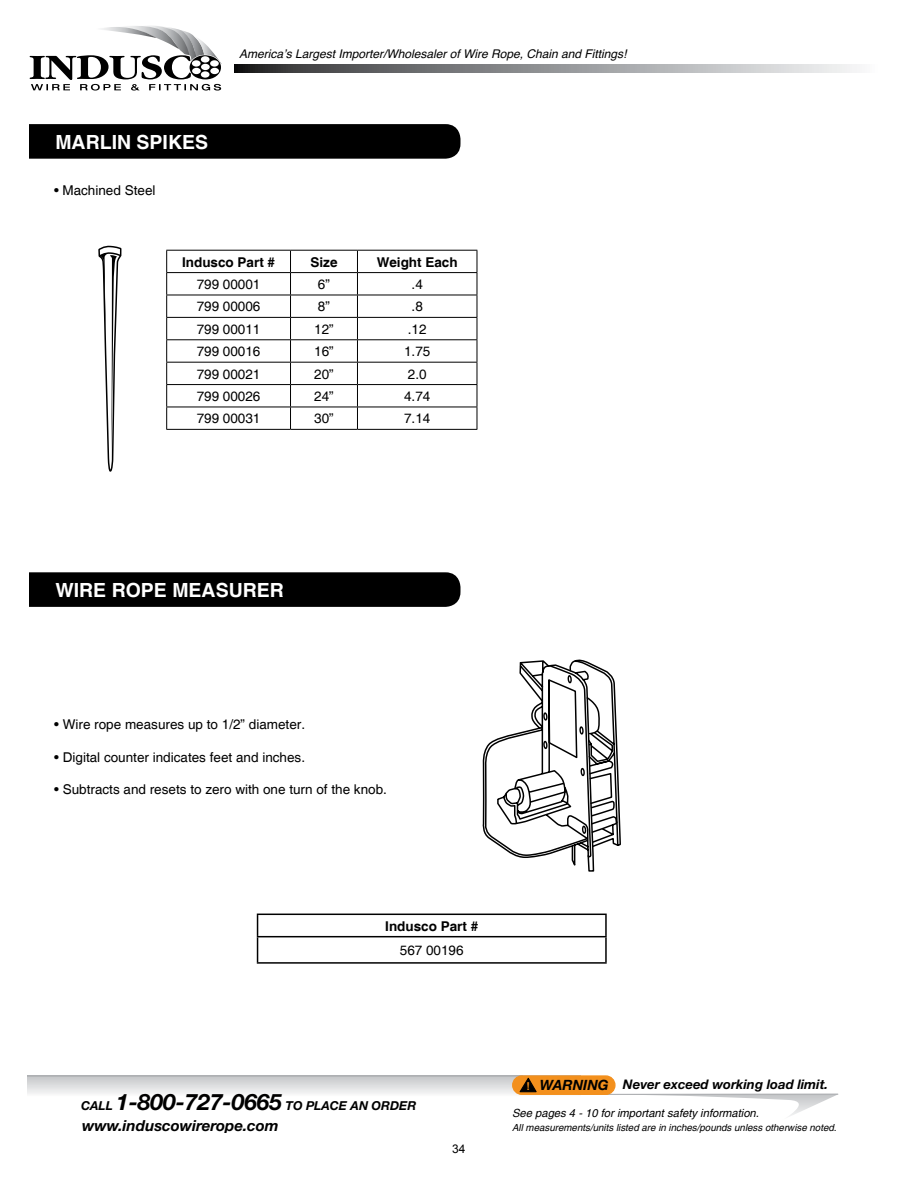
<style>
.page{position:relative;width:918px;height:1188px;background:#fff}
.page>*{position:absolute;margin:0;border:0;box-sizing:border-box;transform-origin:0 0}
.PRODUCT_HEADINGS{font:700 19.5px "Helvetica";color:#fff}
.t1{font:italic 700 15.15px "Helvetica Neue";color:#000}
.t2{font:italic 700 14.25px "Helvetica Neue";color:#000}
.t3{font:13.5px "Helvetica";color:#000}
.t4{font:700 13.5px "Helvetica";color:#000}
.t5{font:italic 700 13.2px "Helvetica Neue";color:#000}
.t6{font:italic 700 12.3px "Helvetica Neue";color:#000}
.t7{font:italic 12px "Helvetica";color:#000}
.t8{font:12px "Arial";color:#000}
.t9{font:italic 11.25px "Helvetica";color:#000}
.t10{font:italic 9.75px "Helvetica";color:#000}
.s1{font-size:22.65px}
.s2{font-family:"Arial";font-style:normal;font-size:10.95px;color:#f3901d}
</style>
<div class="page">
<svg style="left:29px;top:26px;width:193px;height:65px"></svg>
<svg style="left:235px;top:65px;width:622px;height:8px"></svg>
<svg style="left:28px;top:1077px;width:489px;height:17px"></svg>
<svg style="left:652px;top:1094px;width:187px;height:23px"></svg>
<hr style="left:28px;top:1075px;width:495px;height:2px;background:#a5a7aa">
<hr style="left:578px;top:1094px;width:260px;height:1px;background:#a5a7aa">
<div style="left:513px;top:1076px;width:102px;height:18px;background:#f3901d;border-radius:9px"></div>
<div style="left:512px;top:1075px;width:104px;height:20px;border:1px solid #f3901d;border-radius:9px"></div>
<svg style="left:519px;top:1077px;width:18px;height:16px"></svg>
<div style="left:29px;top:572px;width:432px;height:35px;background:#000"></div>
<div style="left:29px;top:124px;width:432px;height:35px;background:#000"></div>
<hr style="left:166px;top:250px;width:125px;height:1px;background:#000">
<hr style="left:291px;top:250px;width:66px;height:1px;background:#000">
<hr style="left:357px;top:250px;width:120px;height:1px;background:#000">
<hr style="left:166px;top:272px;width:125px;height:1px;background:#000">
<hr style="left:291px;top:272px;width:66px;height:1px;background:#000">
<hr style="left:357px;top:272px;width:120px;height:1px;background:#000">
<hr style="left:166px;top:295px;width:125px;height:1px;background:#000">
<hr style="left:291px;top:295px;width:66px;height:1px;background:#000">
<hr style="left:357px;top:295px;width:120px;height:1px;background:#000">
<hr style="left:166px;top:317px;width:125px;height:1px;background:#000">
<hr style="left:291px;top:317px;width:66px;height:1px;background:#000">
<hr style="left:357px;top:317px;width:120px;height:1px;background:#000">
<hr style="left:166px;top:339px;width:125px;height:1px;background:#000">
<hr style="left:291px;top:339px;width:66px;height:1px;background:#000">
<hr style="left:357px;top:339px;width:120px;height:1px;background:#000">
<hr style="left:166px;top:362px;width:125px;height:1px;background:#000">
<hr style="left:291px;top:362px;width:66px;height:1px;background:#000">
<hr style="left:357px;top:362px;width:120px;height:1px;background:#000">
<hr style="left:166px;top:384px;width:125px;height:1px;background:#000">
<hr style="left:291px;top:384px;width:66px;height:1px;background:#000">
<hr style="left:357px;top:384px;width:120px;height:1px;background:#000">
<hr style="left:166px;top:407px;width:125px;height:1px;background:#000">
<svg style="left:166px;top:251px;width:1px;height:178px"></svg>
<hr style="left:291px;top:407px;width:66px;height:1px;background:#000">
<svg style="left:290px;top:251px;width:1px;height:178px"></svg>
<hr style="left:357px;top:407px;width:120px;height:1px;background:#000">
<svg style="left:357px;top:251px;width:1px;height:178px"></svg>
<svg style="left:477px;top:251px;width:1px;height:178px"></svg>
<hr style="left:166px;top:429px;width:125px;height:1px;background:#000">
<hr style="left:291px;top:429px;width:66px;height:1px;background:#000">
<hr style="left:357px;top:429px;width:120px;height:1px;background:#000">
<svg style="left:98px;top:246px;width:24px;height:226px"></svg>
<hr style="left:257px;top:914px;width:350px;height:1px;background:#000">
<hr style="left:605px;top:915px;width:2px;height:21px;background:#000">
<hr style="left:257px;top:936px;width:350px;height:1px;background:#000">
<svg style="left:257px;top:915px;width:1px;height:47px"></svg>
<hr style="left:605px;top:937px;width:2px;height:25px;background:#000">
<hr style="left:257px;top:962px;width:350px;height:2px;background:#000">
<svg style="left:483px;top:660px;width:138px;height:212px"></svg>
<p class="PRODUCT_HEADINGS" style="left:55px;top:130px;width:154px">MARLIN SPIKES</p>
<p class="t3" style="left:54px;top:183px;width:103px">• Machined Steel</p>
<p class="t7" style="left:239px;top:44px;width:389px">America’s Largest Importer/Wholesaler of Wire Rope, Chain and Fittings!</p>
<p class="t4" style="left:182px;top:254px;width:95px">Indusco Part #</p>
<p class="t4" style="left:310px;top:254px;width:29px">Size</p>
<p class="t4" style="left:377px;top:254px;width:83px">Weight Each</p>
<p class="t3" style="left:197px;top:276px;width:65px">799 00001</p>
<p class="t3" style="left:318px;top:276px;width:14px">6”</p>
<p class="t3" style="left:412px;top:276px;width:13px">.4</p>
<p class="t3" style="left:197px;top:299px;width:65px">799 00006</p>
<p class="t3" style="left:318px;top:299px;width:14px">8”</p>
<p class="t3" style="left:412px;top:299px;width:13px">.8</p>
<p class="t3" style="left:197px;top:321px;width:65px">799 00011</p>
<p class="t3" style="left:314px;top:321px;width:21px">12”</p>
<p class="t3" style="left:408px;top:321px;width:20px">.12</p>
<p class="t3" style="left:197px;top:344px;width:65px">799 00016</p>
<p class="t3" style="left:314px;top:344px;width:21px">16”</p>
<p class="t3" style="left:404px;top:344px;width:28px">1.75</p>
<p class="t3" style="left:197px;top:366px;width:65px">799 00021</p>
<p class="t3" style="left:314px;top:366px;width:21px">20”</p>
<p class="t3" style="left:408px;top:366px;width:20px">2.0</p>
<p class="t3" style="left:197px;top:388px;width:65px">799 00026</p>
<p class="t3" style="left:314px;top:388px;width:21px">24”</p>
<p class="t3" style="left:404px;top:388px;width:28px">4.74</p>
<p class="t3" style="left:197px;top:411px;width:65px">799 00031</p>
<p class="t3" style="left:314px;top:411px;width:21px">30”</p>
<p class="t3" style="left:404px;top:411px;width:28px">7.14</p>
<p class="PRODUCT_HEADINGS" style="left:55px;top:579px;width:230px">WIRE ROPE MEASURER</p>
<p class="t3" style="left:54px;top:717px;width:252px">• Wire rope measures up to 1/2” diameter.</p>
<p class="t3" style="left:54px;top:749px;width:252px">• Digital counter indicates feet and inches.</p>
<p class="t3" style="left:54px;top:782px;width:334px">• Subtracts and resets to zero with one turn of the knob.</p>
<p class="t4" style="left:385px;top:918px;width:95px">Indusco Part #</p>
<p class="t3" style="left:400px;top:942px;width:65px">567 00196</p>
<p class="t6" style="left:81px;top:1096px;width:337px">CALL <span class="s1">1-800-727-0665</span> TO PLACE AN ORDER</p>
<p class="t1" style="left:82px;top:1114px;width:198px">www.induscowirerope.com</p>
<p class="t8" style="left:452px;top:1141px;width:15px">34</p>
<p class="t5" style="left:623px;top:1073px;width:207px">Never exceed working load limit.</p>
<p class="t2" style="left:527px;top:1074px;width:84px"><span class="s2">!</span> WARNING</p>
<p class="t9" style="left:512px;top:1107px;width:248px">See pages 4 - 10 for important safety information.</p>
<p class="t10" style="left:512px;top:1122px;width:326px">All measurements/units listed are in inches/pounds unless otherwise noted.</p>
</div>
